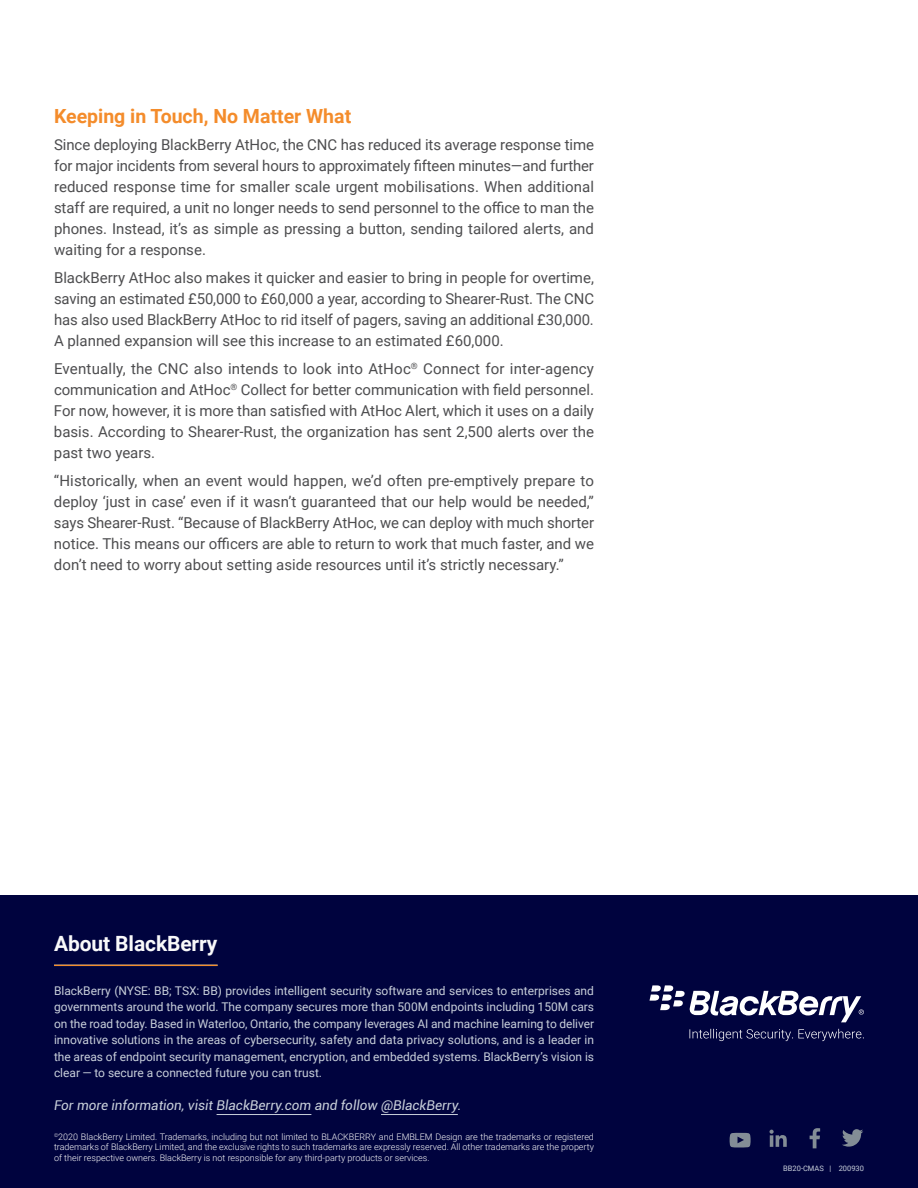
<style>
.page{position:relative;width:918px;height:1188px;background:#fff}
.page>*{position:absolute;margin:0;border:0;box-sizing:border-box;transform-origin:0 0}
.t1{font:700 21px "Roboto";letter-spacing:-.005em;color:#f9f9fa}
.t2{font:700 19.5px "Roboto";color:#f48c2b}
.t3{font:15px/21px "Roboto";color:#4d4d4f;text-align:justify}
.t4{font:italic 13.5px "Roboto";color:#c8cfda}
.t5{font:12px/16.5px "Roboto";color:#c8cfda;text-align:justify}
.t6{font:300 9px/10.5px "Roboto";color:#f9f9fa;text-align:justify}
.t7{font:7.5px "Roboto";color:#c8cfda}
</style>
<div class="page">
<div style="left:0;top:895px;width:918px;height:293px;background:#00033e"></div>
<svg style="left:810px;top:1128px;width:10px;height:20px"></svg>
<svg style="left:842px;top:1129px;width:21px;height:18px"></svg>
<svg style="left:770px;top:1130px;width:17px;height:17px"></svg>
<svg style="left:729px;top:1133px;width:22px;height:15px"></svg>
<hr style="left:217px;top:1114px;width:94px;height:1px;background:#c8cfda">
<hr style="left:381px;top:1114px;width:77px;height:1px;background:#c8cfda">
<svg style="left:650px;top:985px;width:214px;height:37px"></svg>
<svg style="left:689px;top:1029px;width:175px;height:12px"></svg>
<hr style="left:54px;top:965px;width:164px;height:1px;background:#f48c2b">
<h2 class="t2" style="left:54px;top:102px;width:299px">Keeping in Touch, No Matter What</h2>
<p class="t3" style="left:54px;top:134px;width:542px">Since deploying BlackBerry AtHoc, the CNC has reduced its average response time for major incidents from several hours to approximately fifteen minutes—and further reduced response time for smaller scale urgent mobilisations. When additional staff are required, a unit no longer needs to send personnel to the office to man the phones. Instead, it’s as simple as pressing a button, sending tailored alerts, and waiting for a response.</p>
<p class="t3" style="left:54px;top:267px;width:542px">BlackBerry AtHoc also makes it quicker and easier to bring in people for overtime, saving an estimated £50,000 to £60,000 a year, according to Shearer-Rust. The CNC has also used BlackBerry AtHoc to rid itself of pagers, saving an additional £30,000.<br>A planned expansion will see this increase to an estimated £60,000.</p>
<p class="t3" style="left:54px;top:357px;width:542px">Eventually, the CNC also intends to look into AtHoc<sup>®</sup> Connect for inter-agency communication and AtHoc<sup>®</sup> Collect for better communication with field personnel.<br>For now, however, it is more than satisfied with AtHoc Alert, which it uses on a daily basis. According to Shearer-Rust, the organization has sent 2,500 alerts over the past two years.</p>
<p class="t3" style="left:54px;top:469px;width:542px">“Historically, when an event would happen, we’d often pre-emptively prepare to deploy ‘just in case’ even if it wasn’t guaranteed that our help would be needed,” says Shearer-Rust. “Because of BlackBerry AtHoc, we can deploy with much shorter notice. This means our officers are able to return to work that much faster, and we don’t need to worry about setting aside resources until it’s strictly necessary.”</p>
<h1 class="t1" style="left:54px;top:929px;width:165px">About BlackBerry</h1>
<p class="t5" style="left:54px;top:982px;width:542px">BlackBerry (NYSE: BB; TSX: BB) provides intelligent security software and services to enterprises and governments around the world. The company secures more than 500M endpoints including 150M cars on the road today. Based in Waterloo, Ontario, the company leverages AI and machine learning to deliver innovative solutions in the areas of cybersecurity, safety and data privacy solutions, and is a leader in the areas of endpoint security management, encryption, and embedded systems. BlackBerry’s vision is clear — to secure a connected future you can trust.</p>
<p class="t4" style="left:54px;top:1096px;width:409px">For more information, visit BlackBerry.com and follow @BlackBerry.</p>
<p class="t6" style="left:54px;top:1131px;width:542px"><sup>©</sup>2020 BlackBerry Limited. Trademarks, including but not limited to BLACKBERRY and EMBLEM Design are the trademarks or registered trademarks of BlackBerry Limited, and the exclusive rights to such trademarks are expressly reserved. All other trademarks are the property of their respective owners. BlackBerry is not responsible for any third-party products or services.</p>
<p class="t7" style="left:783px;top:1163px;width:82px">BB20-CMAS | 200930</p>
</div>
